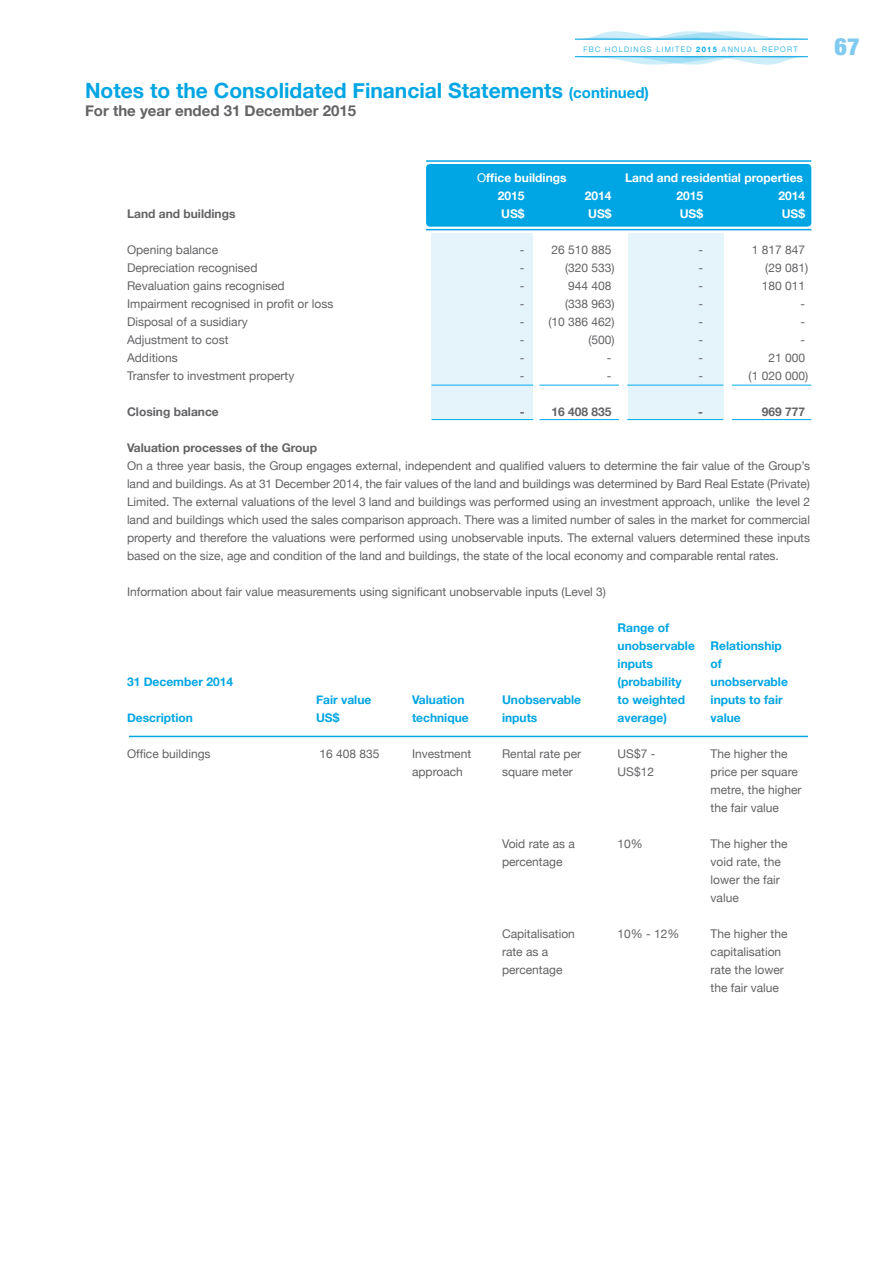
<style>
.page{position:relative;width:893px;height:1263px;background:#fff}
.page>*{position:absolute;margin:0;border:0;box-sizing:border-box;transform-origin:0 0}
.t1{font:900 condensed 24px "Helvetica Neue";color:#80caf0}
.t2{font:700 21px "Helvetica Neue";color:#00a5e3}
.t3{font:700 15px "Helvetica Neue";color:#636366}
.t4{font:12px/18px "Helvetica Neue";color:#636366;text-align:justify}
.t5{font:700 12px "Helvetica Neue";color:#00a5e3}
.t6{font:700 12px "Helvetica Neue";color:#636366}
.t7{font:700 12px "Helvetica Neue";color:#fff}
.t8{font:300 7.5px "Helvetica Neue";letter-spacing:.175em;color:#00a5e3}
.s1{font-weight:700}
.s2{font-size:15px}
.s3{font-weight:400}
</style>
<div class="page">
<svg style="left:575px;top:56px;width:233px;height:9px"></svg>
<svg style="left:575px;top:31px;width:233px;height:9px"></svg>
<div style="left:628px;top:233px;width:95px;height:187px;background:#e5f3fb"></div>
<div style="left:432px;top:233px;width:101px;height:187px;background:#e5f3fb"></div>
<div style="left:426px;top:164px;width:385px;height:63px;background:#00a5e3;border-radius:4px"></div>
<hr style="left:426px;top:229px;width:385px;height:1px;background:#00a5e3">
<hr style="left:426px;top:160px;width:385px;height:2px;background:#00a5e3">
<hr style="left:732px;top:385px;width:79px;height:1px;background:#00aeef">
<hr style="left:627px;top:385px;width:96px;height:1px;background:#00aeef">
<hr style="left:539px;top:385px;width:80px;height:1px;background:#00aeef">
<hr style="left:432px;top:385px;width:101px;height:1px;background:#00aeef">
<hr style="left:732px;top:419px;width:79px;height:1px;background:#00aeef">
<hr style="left:627px;top:419px;width:96px;height:1px;background:#00aeef">
<hr style="left:539px;top:419px;width:80px;height:1px;background:#00aeef">
<hr style="left:432px;top:419px;width:101px;height:1px;background:#00aeef">
<hr style="left:129px;top:736px;width:679px;height:1px;background:#00a5e3">
<p class="t8" style="left:584px;top:43px;width:216px">FBC HOLDINGS LIMITED <span class="s1">2015</span> ANNUAL REPORT</p>
<h1 class="t1" style="left:835px;top:27px;width:26px">67</h1>
<p class="t2" style="left:85px;top:74px;width:565px">Notes to the Consolidated Financial Statements <span class="s2">(continued)</span></p>
<p class="t3" style="left:85px;top:99px;width:273px">For the year ended 31 December 2015</p>
<p class="t7" style="left:477px;top:168px;width:91px"><span class="s3">O</span>ffice buildings</p>
<p class="t7" style="left:625px;top:168px;width:179px">Land and residential properties</p>
<p class="t7" style="left:498px;top:186px;width:28px">2015</p>
<p class="t7" style="left:585px;top:186px;width:28px">2014</p>
<p class="t7" style="left:676px;top:186px;width:28px">2015</p>
<p class="t7" style="left:778px;top:186px;width:28px">2014</p>
<p class="t6" style="left:127px;top:204px;width:110px">Land and buildings</p>
<p class="t7" style="left:501px;top:204px;width:25px">US$</p>
<p class="t7" style="left:588px;top:204px;width:25px">US$</p>
<p class="t7" style="left:680px;top:204px;width:25px">US$</p>
<p class="t7" style="left:782px;top:204px;width:25px">US$</p>
<p class="t4" style="left:127px;top:241px;width:93px">Opening balance</p>
<p class="t4" style="left:520px;top:241px;width:93px">- 26 510 885</p>
<p class="t4" style="left:698px;top:241px;width:6px">-</p>
<p class="t4" style="left:752px;top:241px;width:55px">1 817 847</p>
<p class="t4" style="left:127px;top:259px;width:132px">Depreciation recognised</p>
<p class="t4" style="left:520px;top:259px;width:6px">-</p>
<p class="t4" style="left:565px;top:259px;width:51px">(320 533)</p>
<p class="t4" style="left:698px;top:259px;width:6px">-</p>
<p class="t4" style="left:765px;top:259px;width:44px">(29 081)</p>
<p class="t4" style="left:127px;top:277px;width:159px">Revaluation gains recognised</p>
<p class="t4" style="left:520px;top:277px;width:6px">-</p>
<p class="t4" style="left:568px;top:277px;width:45px">944 408</p>
<p class="t4" style="left:698px;top:277px;width:6px">-</p>
<p class="t4" style="left:762px;top:277px;width:45px">180 011</p>
<p class="t4" style="left:127px;top:295px;width:208px">Impairment recognised in profit or loss</p>
<p class="t4" style="left:520px;top:295px;width:6px">-</p>
<p class="t4" style="left:565px;top:295px;width:51px">(338 963)</p>
<p class="t4" style="left:698px;top:295px;width:6px">-</p>
<p class="t4" style="left:800px;top:295px;width:6px">-</p>
<p class="t4" style="left:127px;top:313px;width:122px">Disposal of a susidiary</p>
<p class="t4" style="left:520px;top:313px;width:96px">- (10 386 462)</p>
<p class="t4" style="left:698px;top:313px;width:6px">-</p>
<p class="t4" style="left:800px;top:313px;width:6px">-</p>
<p class="t4" style="left:127px;top:331px;width:103px">Adjustment to cost</p>
<p class="t4" style="left:520px;top:331px;width:6px">-</p>
<p class="t4" style="left:588px;top:331px;width:28px">(500)</p>
<p class="t4" style="left:698px;top:331px;width:6px">-</p>
<p class="t4" style="left:800px;top:331px;width:6px">-</p>
<p class="t4" style="left:127px;top:349px;width:52px">Additions</p>
<p class="t4" style="left:520px;top:349px;width:6px">-</p>
<p class="t4" style="left:607px;top:349px;width:6px">-</p>
<p class="t4" style="left:698px;top:349px;width:6px">-</p>
<p class="t4" style="left:768px;top:349px;width:38px">21 000</p>
<p class="t4" style="left:127px;top:367px;width:169px">Transfer to investment property</p>
<p class="t4" style="left:520px;top:367px;width:6px">-</p>
<p class="t4" style="left:607px;top:367px;width:6px">-</p>
<p class="t4" style="left:698px;top:367px;width:6px">-</p>
<p class="t4" style="left:749px;top:367px;width:61px">(1 020 000)</p>
<p class="t6" style="left:127px;top:402px;width:93px">Closing balance</p>
<p class="t6" style="left:520px;top:402px;width:93px">- 16 408 835</p>
<p class="t6" style="left:698px;top:402px;width:6px">-</p>
<p class="t6" style="left:762px;top:402px;width:45px">969 777</p>
<p class="t6" style="left:127px;top:438px;width:192px">Valuation processes of the Group</p>
<p class="t4" style="left:127px;top:457px;width:684px">On a three year basis, the Group engages external, independent and qualified valuers to determine the fair value of the Group’s land and buildings. As at 31 December 2014, the fair values of the land and buildings was determined by Bard Real Estate (Private)<br>Limited. The external valuations of the level 3 land and buildings was performed using an investment approach, unlike the level 2 land and buildings which used the sales comparison approach. There was a limited number of sales in the market for commercial property and therefore the valuations were performed using unobservable inputs. The external valuers determined these inputs based on the size, age and condition of the land and buildings, the state of the local economy and comparable rental rates.</p>
<p class="t4" style="left:127px;top:583px;width:481px">Information about fair value measurements using significant unobservable inputs (Level 3)</p>
<p class="t5" style="left:618px;top:618px;width:53px">Range of</p>
<p class="t5" style="left:618px;top:636px;width:79px">unobservable</p>
<p class="t5" style="left:711px;top:636px;width:73px">Relationship</p>
<p class="t5" style="left:618px;top:654px;width:37px">inputs</p>
<p class="t5" style="left:711px;top:654px;width:13px">of</p>
<p class="t5" style="left:127px;top:672px;width:108px">31 December 2014</p>
<p class="t5" style="left:618px;top:672px;width:65px">(probability</p>
<p class="t5" style="left:711px;top:672px;width:79px">unobservable</p>
<p class="t5" style="left:316px;top:690px;width:57px">Fair value</p>
<p class="t5" style="left:412px;top:690px;width:54px">Valuation</p>
<p class="t5" style="left:502px;top:690px;width:81px">Unobservable</p>
<p class="t5" style="left:618px;top:690px;width:69px">to weighted</p>
<p class="t5" style="left:711px;top:690px;width:74px">inputs to fair</p>
<p class="t5" style="left:127px;top:708px;width:67px">Description</p>
<p class="t5" style="left:316px;top:708px;width:25px">US$</p>
<p class="t5" style="left:412px;top:708px;width:58px">technique</p>
<p class="t5" style="left:502px;top:708px;width:37px">inputs</p>
<p class="t5" style="left:618px;top:708px;width:51px">average)</p>
<p class="t5" style="left:711px;top:708px;width:32px">value</p>
<p class="t4" style="left:127px;top:745px;width:85px">Office buildings</p>
<p class="t4" style="left:319px;top:745px;width:62px">16 408 835</p>
<p class="t4" style="left:412px;top:745px;width:61px">Investment</p>
<p class="t4" style="left:502px;top:745px;width:81px">Rental rate per</p>
<p class="t4" style="left:618px;top:745px;width:39px">US$7 -</p>
<p class="t4" style="left:711px;top:745px;width:78px">The higher the</p>
<p class="t4" style="left:412px;top:763px;width:52px">approach</p>
<p class="t4" style="left:502px;top:763px;width:72px">square meter</p>
<p class="t4" style="left:618px;top:763px;width:38px">US$12</p>
<p class="t4" style="left:711px;top:763px;width:89px">price per square</p>
<p class="t4" style="left:711px;top:781px;width:92px">metre, the higher</p>
<p class="t4" style="left:711px;top:799px;width:70px">the fair value</p>
<p class="t4" style="left:502px;top:835px;width:74px">Void rate as a</p>
<p class="t4" style="left:618px;top:835px;width:27px">10%</p>
<p class="t4" style="left:711px;top:835px;width:78px">The higher the</p>
<p class="t4" style="left:502px;top:853px;width:62px">percentage</p>
<p class="t4" style="left:711px;top:853px;width:72px">void rate, the</p>
<p class="t4" style="left:711px;top:871px;width:71px">lower the fair</p>
<p class="t4" style="left:711px;top:889px;width:30px">value</p>
<p class="t4" style="left:502px;top:925px;width:74px">Capitalisation</p>
<p class="t4" style="left:618px;top:925px;width:64px">10% - 12%</p>
<p class="t4" style="left:711px;top:925px;width:78px">The higher the</p>
<p class="t4" style="left:502px;top:943px;width:48px">rate as a</p>
<p class="t4" style="left:711px;top:943px;width:72px">capitalisation</p>
<p class="t4" style="left:502px;top:961px;width:62px">percentage</p>
<p class="t4" style="left:711px;top:961px;width:75px">rate the lower</p>
<p class="t4" style="left:711px;top:979px;width:70px">the fair value</p>
</div>
